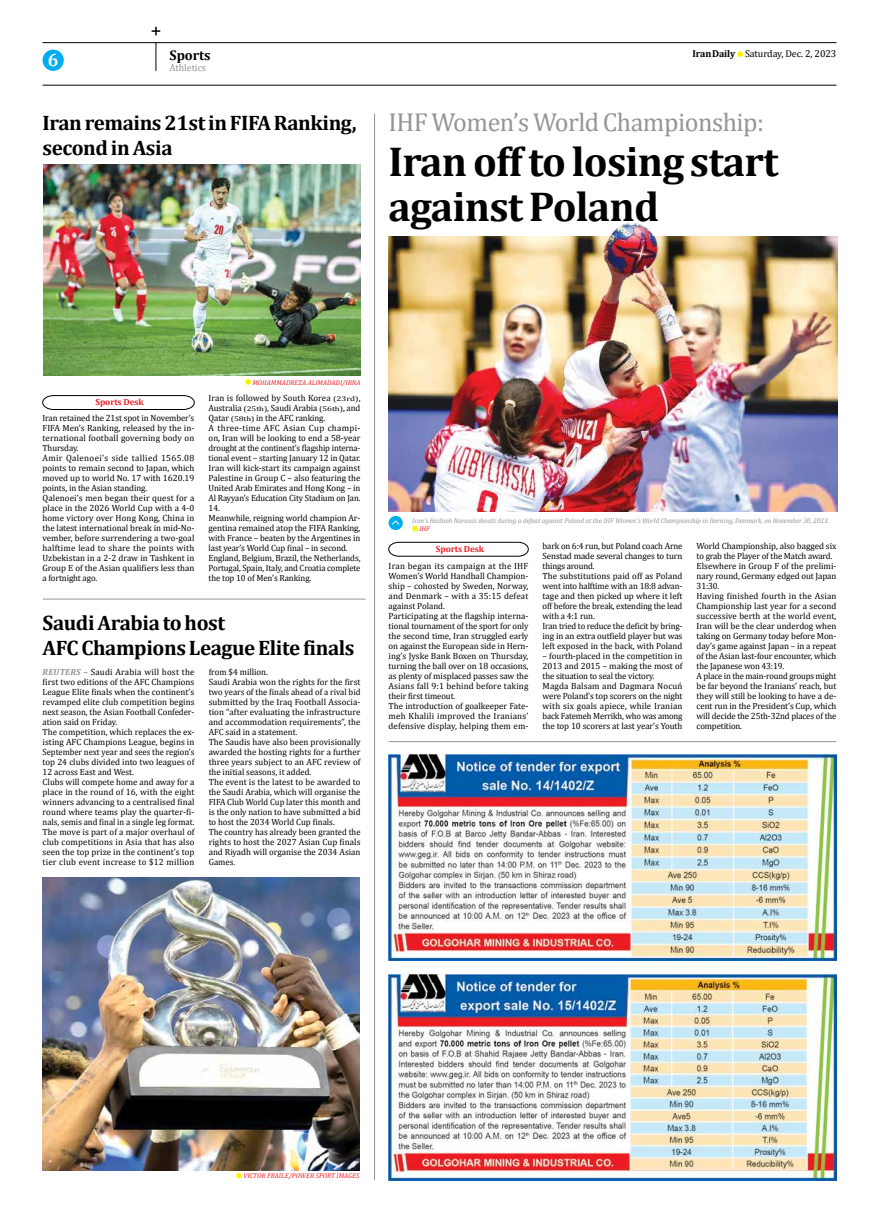
<style>
.page{position:relative;width:879px;height:1219px;background:#fff}
.page>*{position:absolute;margin:0;border:0;box-sizing:border-box;transform-origin:0 0}
.t1{font:700 42px/45.1px "Cambria";letter-spacing:-.02em;color:#000}
.t2{font:26px "Cambria";letter-spacing:-.02em;color:#939598}
.t3{font:700 21px/25.2px "Cambria";letter-spacing:-.02em;color:#000}
.t4{font:700 18px "Cambria";color:#fff}
.t5{font:700 14px "Cambria";letter-spacing:-.01em;color:#000}
.t6{font:10px "Cambria";letter-spacing:-.01em;color:#000}
.t7{font:10px "Cambria";letter-spacing:-.01em;color:#939598}
.t8{font:9px/10px "Cambria";color:#000}
.t9{font:700 9px "Cambria";letter-spacing:-.01em;color:#ed1d24}
.t10{font:italic 7px "Cambria";letter-spacing:-.01em;color:#939598}
.t11{font:italic 7px "Cambria";color:#ed1d24}
.s1{font-weight:700}
.s2{font-size:6.8px}
.s3{font-weight:700;font-style:italic;color:#939598}
</style>
<div class="page">
<svg style="left:156px;top:43px;width:1px;height:28px"></svg>
<hr style="left:43px;top:42px;width:793px;height:1px;background:#000">
<hr style="left:43px;top:85px;width:793px;height:1px;background:#000">
<div style="left:43px;top:50px;width:21px;height:21px;background:#00aeef;border-radius:50%"></div>
<svg style="left:737px;top:51px;width:6px;height:6px"></svg>
<svg style="left:245px;top:379px;width:6px;height:6px"></svg>
<svg style="left:236px;top:1173px;width:6px;height:5px"></svg>
<hr style="left:388px;top:741px;width:448px;height:1px;background:#939598">
<hr style="left:43px;top:599px;width:323px;height:1px;background:#939598">
<svg style="left:412px;top:526px;width:6px;height:5px"></svg>
<div style="left:388px;top:516px;width:15px;height:14px;background:#00aeef;border-radius:50%"></div>
<svg style="left:392px;top:520px;width:8px;height:5px"></svg>
<img style="left:388px;top:974px;width:448px;height:206px">
<img style="left:388px;top:754px;width:448px;height:206px">
<img style="left:388px;top:237px;width:167px;height:275px">
<svg style="left:42px;top:395px;width:152px;height:15px"></svg>
<svg style="left:388px;top:542px;width:140px;height:14px"></svg>
<hr style="left:374px;top:114px;width:1px;height:1066px;background:#939598">
<img style="left:555px;top:223px;width:283px;height:289px">
<img style="left:43px;top:164px;width:317px;height:212px">
<img style="left:43px;top:877px;width:316px;height:294px">
<svg style="left:152px;top:27px;width:8px;height:8px"></svg>
<h3 class="t4" style="left:48px;top:54px;width:12px">6</h3>
<p class="t6" style="left:692px;top:50px;width:146px"><span class="s1">IranDaily</span> Saturday, Dec. 2, 2023</p>
<p class="t7" style="left:170px;top:63px;width:38px">Athletics</p>
<h3 class="t5" style="left:170px;top:50px;width:42px">Sports</h3>
<h3 class="t3" style="left:43px;top:112px;width:316px">Iran remains 21st in FIFA Ranking, second in Asia</h3>
<h2 class="t2" style="left:388px;top:112px;width:377px">IHF Women’s World Championship:</h2>
<h1 class="t1" style="left:388px;top:143px;width:391px">Iran off to losing start against Poland</h1>
<p class="t9" style="left:95px;top:399px;width:50px">Sports Desk</p>
<p class="t8" style="left:43px;top:414px;width:153px">Iran retained the 21st spot in November’s FIFA Men’s Ranking, released by the in&shy;ternational football governing body on Thursday.<br>Amir Qalenoei’s side tallied 1565.08 points to remain second to Japan, which moved up to world No. 17 with 1620.19 points, in the Asian standing.<br>Qalenoei’s men began their quest for a place in the 2026 World Cup with a 4-0 home victory over Hong Kong, China in the latest international break in mid-No&shy;vember, before surrendering a two-goal halftime lead to share the points with Uzbekistan in a 2-2 draw in Tashkent in Group E of the Asian qualifiers less than a fortnight ago.</p>
<p class="t11" style="left:252px;top:380px;width:109px">MOHAMMADREZA ALIMADADI/IRNA</p>
<p class="t8" style="left:209px;top:394px;width:153px">Iran is followed by South Korea <span class="s2">(23rd)</span>, Australia <span class="s2">(25th)</span>, Saudi Arabia <span class="s2">(56th)</span>, and Qatar <span class="s2">(58th)</span> in the AFC ranking.<br>A three-time AFC Asian Cup champi&shy;on, Iran will be looking to end a 58-year drought at the continent’s flagship interna&shy;tional event – starting January 12 in Qatar.<br>Iran will kick-start its campaign against Palestine in Group C – also featuring the United Arab Emirates and Hong Kong – in Al Rayyan’s Education City Stadium on Jan.<br>14.<br>Meanwhile, reigning world champion Ar&shy;gentina remained atop the FIFA Ranking, with France – beaten by the Argentines in last year’s World Cup final – in second.<br>England, Belgium, Brazil, the Netherlands, Portugal, Spain, Italy, and Croatia complete the top 10 of Men’s Ranking.</p>
<h3 class="t3" style="left:43px;top:612px;width:313px">Saudi Arabia to host<br>AFC Champions League Elite finals</h3>
<p class="t8" style="left:43px;top:668px;width:153px"><span class="s3">REUTERS –</span> Saudi Arabia will host the first two editions of the AFC Champions League Elite finals when the continent’s revamped elite club competition begins next season, the Asian Football Confeder&shy;ation said on Friday.<br>The competition, which replaces the ex&shy;isting AFC Champions League, begins in September next year and sees the region’s top 24 clubs divided into two leagues of 12 across East and West.<br>Clubs will compete home and away for a place in the round of 16, with the eight winners advancing to a centralised final round where teams play the quarter-fi&shy;nals, semis and final in a single leg format.<br>The move is part of a major overhaul of club competitions in Asia that has also seen the top prize in the continent’s top tier club event increase to $12 million</p>
<p class="t8" style="left:209px;top:668px;width:153px">from $4 million.<br>Saudi Arabia won the rights for the first two years of the finals ahead of a rival bid submitted by the Iraq Football Associa&shy;tion “after evaluating the infrastructure and accommodation requirements”, the AFC said in a statement.<br>The Saudis have also been provisionally awarded the hosting rights for a further three years subject to an AFC review of the initial seasons, it added.<br>The event is the latest to be awarded to the Saudi Arabia, which will organise the FIFA Club World Cup later this month and is the only nation to have submitted a bid to host the 2034 World Cup finals.<br>The country has already been granted the rights to host the 2027 Asian Cup finals and Riyadh will organise the 2034 Asian Games.</p>
<p class="t10" style="left:412px;top:518px;width:418px">Iran’s Hadiseh Norouzi shoots during a defeat against Poland at the IHF Women’s World Championship in Herning, Denmark, on November 30, 2023.</p>
<p class="t11" style="left:419px;top:526px;width:12px">IHF</p>
<p class="t9" style="left:436px;top:546px;width:50px">Sports Desk</p>
<p class="t8" style="left:388px;top:562px;width:141px">Iran began its campaign at the IHF Women’s World Handball Champion&shy;ship – cohosted by Sweden, Norway, and Denmark – with a 35:15 defeat against Poland.<br>Participating at the flagship interna&shy;tional tournament of the sport for only the second time, Iran struggled early on against the European side in Hern&shy;ing’s Jyske Bank Boxen on Thursday, turning the ball over on 18 occasions, as plenty of misplaced passes saw the Asians fall 9:1 behind before taking their first timeout.<br>The introduction of goalkeeper Fate&shy;meh Khalili improved the Iranians’ defensive display, helping them em-</p>
<p class="t8" style="left:542px;top:542px;width:141px">bark on 6:4 run, but Poland coach Arne Senstad made several changes to turn things around.<br>The substitutions paid off as Poland went into halftime with an 18:8 advan&shy;tage and then picked up where it left off before the break, extending the lead with a 4:1 run.<br>Iran tried to reduce the deficit by bring&shy;ing in an extra outfield player but was left exposed in the back, with Poland</p>
<p class="t8" style="left:542px;top:652px;width:141px">– fourth-placed in the competition in 2013 and 2015 – making the most of the situation to seal the victory.<br>Magda Balsam and Dagmara Nocuń were Poland’s top scorers on the night with six goals apiece, while Iranian back Fatemeh Merrikh, who was among the top 10 scorers at last year’s Youth</p>
<p class="t8" style="left:696px;top:542px;width:141px">World Championship, also bagged six to grab the Player of the Match award.<br>Elsewhere in Group F of the prelimi&shy;nary round, Germany edged out Japan 31:30.<br>Having finished fourth in the Asian Championship last year for a second successive berth at the world event, Iran will be the clear underdog when taking on Germany today before Mon&shy;day’s game against Japan – in a repeat of the Asian last-four encounter, which the Japanese won 43:19.<br>A place in the main-round groups might be far beyond the Iranians’ reach, but they will still be looking to have a de&shy;cent run in the President’s Cup, which will decide the 25th-32nd places of the competition.</p>
<p class="t11" style="left:243px;top:1173px;width:117px">VICTOR FRAILE/POWER SPORT IMAGES</p>
</div>
